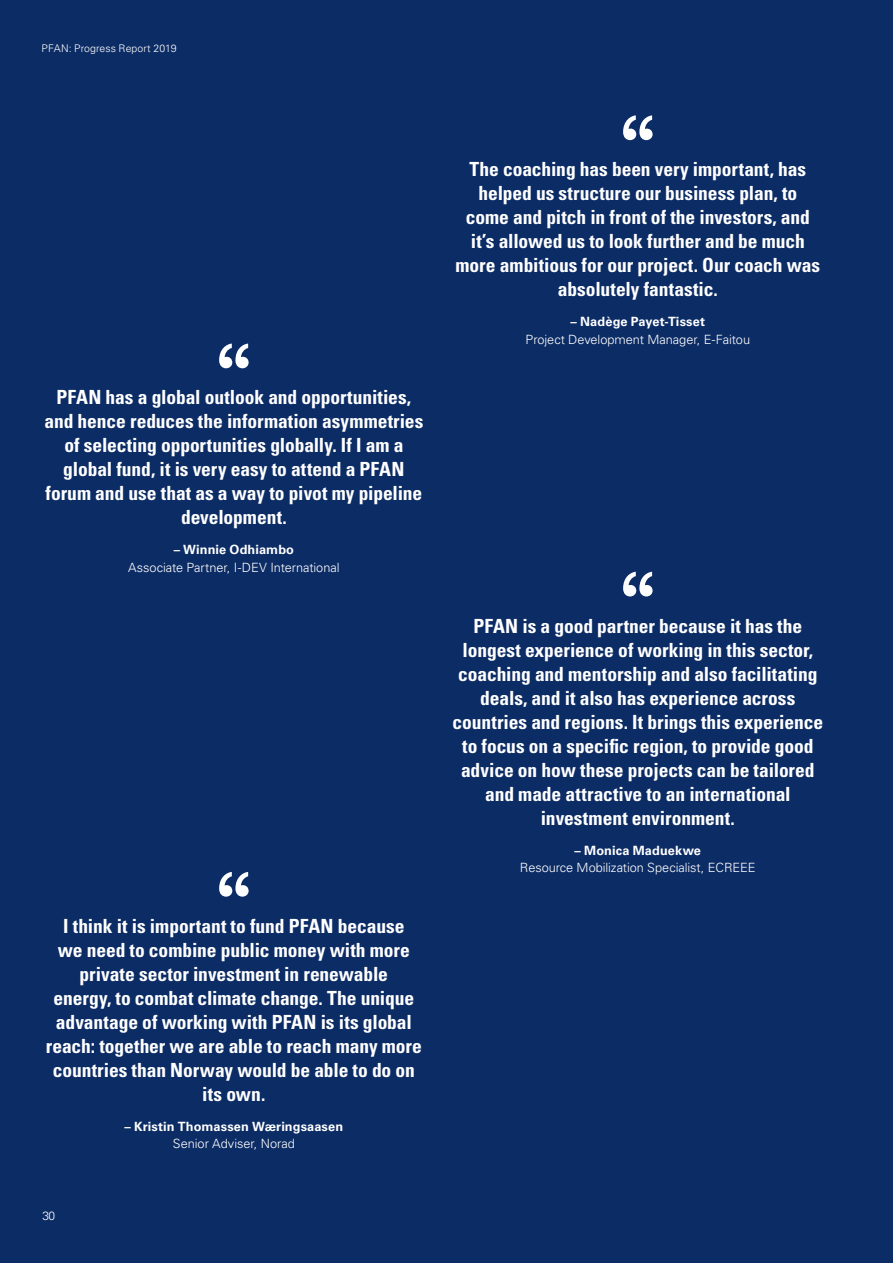
<style>
.page{position:relative;width:893px;height:1263px;background:#0c2c65}
.page>*{position:absolute;margin:0;border:0;box-sizing:border-box;transform-origin:0 0}
.t1{font:700 condensed 19.5px/24px "Univers LT Std";letter-spacing:-.005em;color:#fff;text-align:center}
.t2{font:300 12.75px "Univers LT Std";letter-spacing:-.005em;color:#fff}
.t3{font:700 12.75px "Univers LT Std";letter-spacing:.01em;color:#fff}
.t4{font:300 12px "Univers LT Std";color:#fff}
.t5{font:300 10.5px "Univers LT Std";letter-spacing:.005em;color:#fff}
</style>
<div class="page">
<svg style="left:623px;top:115px;width:30px;height:25px"></svg>
<svg style="left:623px;top:572px;width:30px;height:24px"></svg>
<svg style="left:219px;top:343px;width:30px;height:25px"></svg>
<svg style="left:219px;top:872px;width:30px;height:25px"></svg>
<p class="t5" style="left:41px;top:42px;width:137px">PFAN: Progress Report 2019</p>
<p class="t1" style="left:44px;top:385px;width:380px">PFAN has a global outlook and opportunities, and hence reduces the information asymmetries of selecting opportunities globally. If I am a global fund, it is very easy to attend a PFAN forum and use that as a way to pivot my pipeline development.</p>
<p class="t3" style="left:174px;top:542px;width:122px">– Winnie Odhiambo</p>
<p class="t2" style="left:128px;top:559px;width:213px">Associate Partner, I-DEV International</p>
<p class="t1" style="left:46px;top:914px;width:378px">I think it is important to fund PFAN because<br>we need to combine public money with more private sector investment in renewable<br>energy, to combat climate change. The unique advantage of working with PFAN is its global reach: together we are able to reach many more countries than Norway would be able to do on its own.</p>
<p class="t3" style="left:124px;top:1119px;width:220px">– Kristin Thomassen Wæringsaasen</p>
<p class="t2" style="left:173px;top:1136px;width:123px">Senior Adviser, Norad</p>
<p class="t4" style="left:43px;top:1209px;width:14px">30</p>
<p class="t1" style="left:456px;top:157px;width:366px">The coaching has been very important, has helped us structure our business plan, to come and pitch in front of the investors, and it’s allowed us to look further and be much more ambitious for our project. Our coach was absolutely fantastic.</p>
<p class="t3" style="left:571px;top:314px;width:136px">– Nadège Payet-Tisset</p>
<p class="t2" style="left:526px;top:331px;width:226px">Project Development Manager, E-Faitou</p>
<p class="t1" style="left:453px;top:614px;width:372px">PFAN is a good partner because it has the longest experience of working in this sector, coaching and mentorship and also facilitating deals, and it also has experience across countries and regions. It brings this experience to focus on a specific region, to provide good advice on how these projects can be tailored and made attractive to an international investment environment.</p>
<p class="t3" style="left:575px;top:843px;width:128px">– Monica Maduekwe</p>
<p class="t2" style="left:520px;top:860px;width:237px">Resource Mobilization Specialist, ECREEE</p>
</div>
